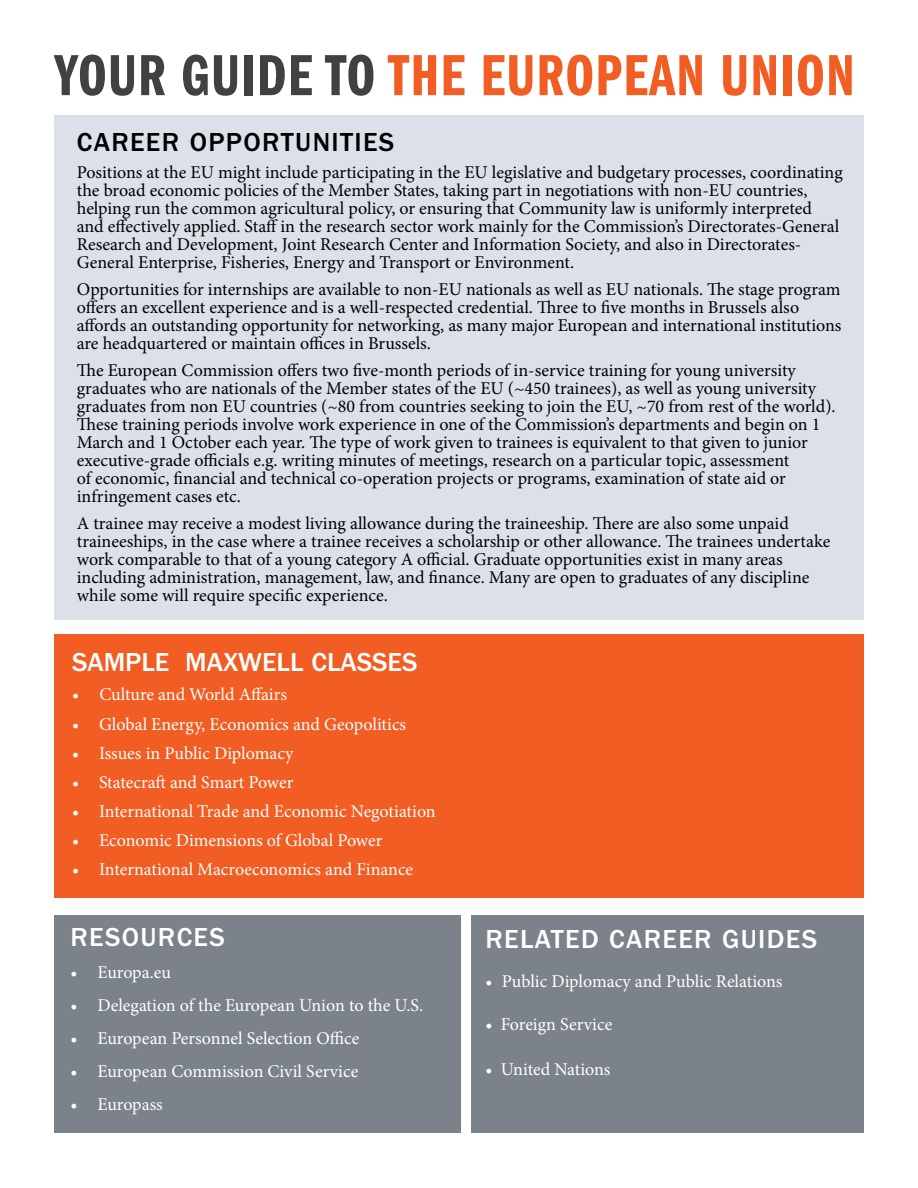
<style>
.page{position:relative;width:918px;height:1188px;background:#fff}
.page>*{position:absolute;margin:0;border:0;box-sizing:border-box;transform-origin:0 0}
.t1{font:60px "ITC Franklin Gothic Std Dm Cp";letter-spacing:.025em;color:#f15d22}
.t2{font:500 27px "ITC Franklin Gothic Std";letter-spacing:.05em;color:#fff}
.t3{font:500 27px "ITC Franklin Gothic Std";color:#fff}
.t4{font:500 27px "ITC Franklin Gothic Std";letter-spacing:.05em;color:#000}
.t5{font:18px/18px "Minion Pro";color:#000}
.t6{font:18px "Minion Pro";color:#fff}
.s1{color:#414042}
</style>
<div class="page">
<div style="left:54px;top:115px;width:810px;height:505px;background:#dce0e8"></div>
<div style="left:54px;top:635px;width:810px;height:263px;background:#f15d22"></div>
<div style="left:54px;top:915px;width:407px;height:218px;background:#7c828a"></div>
<div style="left:472px;top:915px;width:392px;height:218px;background:#7c828a"></div>
<h1 class="t1" style="left:54px;top:42px;width:802px"><span class="s1">YOUR GUIDE TO</span> THE EUROPEAN UNION</h1>
<h2 class="t4" style="left:77px;top:127px;width:319px">CAREER OPPORTUNITIES</h2>
<p class="t5" style="left:77px;top:163px;width:767px">Positions at the EU might include participating in the EU legislative and budgetary processes, coordinating the broad economic policies of the Member States, taking part in negotiations with non-EU countries, helping run the common agricultural policy, or ensuring that Community law is uniformly interpreted and effectively applied. Staff in the research sector work mainly for the Commission’s Directorates-General Research and Development, Joint Research Center and Information Society, and also in Directorates-General Enterprise, Fisheries, Energy and Transport or Environment.</p>
<p class="t5" style="left:77px;top:280px;width:766px">Opportunities for internships are available to non-EU nationals as well as EU nationals. The stage program offers an excellent experience and is a well-respected credential. Three to five months in Brussels also affords an outstanding opportunity for networking, as many major European and international institutions are headquartered or maintain offices in Brussels.</p>
<p class="t5" style="left:77px;top:361px;width:760px">The European Commission offers two five-month periods of in-service training for young university graduates who are nationals of the Member states of the EU (~450 trainees), as well as young university graduates from non EU countries (~80 from countries seeking to join the EU, ~70 from rest of the world).<br>These training periods involve work experience in one of the Commission’s departments and begin on 1<br>March and 1 October each year. The type of work given to trainees is equivalent to that given to junior executive-grade officials e.g. writing minutes of meetings, research on a particular topic, assessment<br>of economic, financial and technical co-operation projects or programs, examination of state aid or infringement cases etc.</p>
<p class="t5" style="left:77px;top:514px;width:755px">A trainee may receive a modest living allowance during the traineeship. There are also some unpaid traineeships, in the case where a trainee receives a scholarship or other allowance. The trainees undertake work comparable to that of a young category A official. Graduate opportunities exist in many areas including administration, management, law, and finance. Many are open to graduates of any discipline while some will require specific experience.</p>
<h2 class="t3" style="left:72px;top:647px;width:347px">SAMPLE MAXWELL CLASSES</h2>
<p class="t6" style="left:72px;top:683px;width:216px">• Culture and World Affairs</p>
<p class="t6" style="left:72px;top:712px;width:336px">• Global Energy, Economics and Geopolitics</p>
<p class="t6" style="left:72px;top:741px;width:223px">• Issues in Public Diplomacy</p>
<p class="t6" style="left:72px;top:770px;width:223px">• Statecraft and Smart Power</p>
<p class="t6" style="left:72px;top:799px;width:365px">• International Trade and Economic Negotiation</p>
<p class="t6" style="left:72px;top:828px;width:312px">• Economic Dimensions of Global Power</p>
<p class="t6" style="left:72px;top:857px;width:343px">• International Macroeconomics and Finance</p>
<h2 class="t2" style="left:71px;top:922px;width:156px">RESOURCES</h2>
<p class="t6" style="left:71px;top:960px;width:102px">• Europa.eu</p>
<p class="t6" style="left:71px;top:993px;width:354px">• Delegation of the European Union to the U.S.</p>
<p class="t6" style="left:71px;top:1026px;width:290px">• European Personnel Selection Office</p>
<p class="t6" style="left:71px;top:1059px;width:289px">• European Commission Civil Service</p>
<p class="t6" style="left:71px;top:1092px;width:94px">• Europass</p>
<h2 class="t2" style="left:486px;top:924px;width:333px">RELATED CAREER GUIDES</h2>
<p class="t6" style="left:486px;top:969px;width:298px">• Public Diplomacy and Public Relations</p>
<p class="t6" style="left:486px;top:1012px;width:128px">• Foreign Service</p>
<p class="t6" style="left:486px;top:1057px;width:126px">• United Nations</p>
</div>
